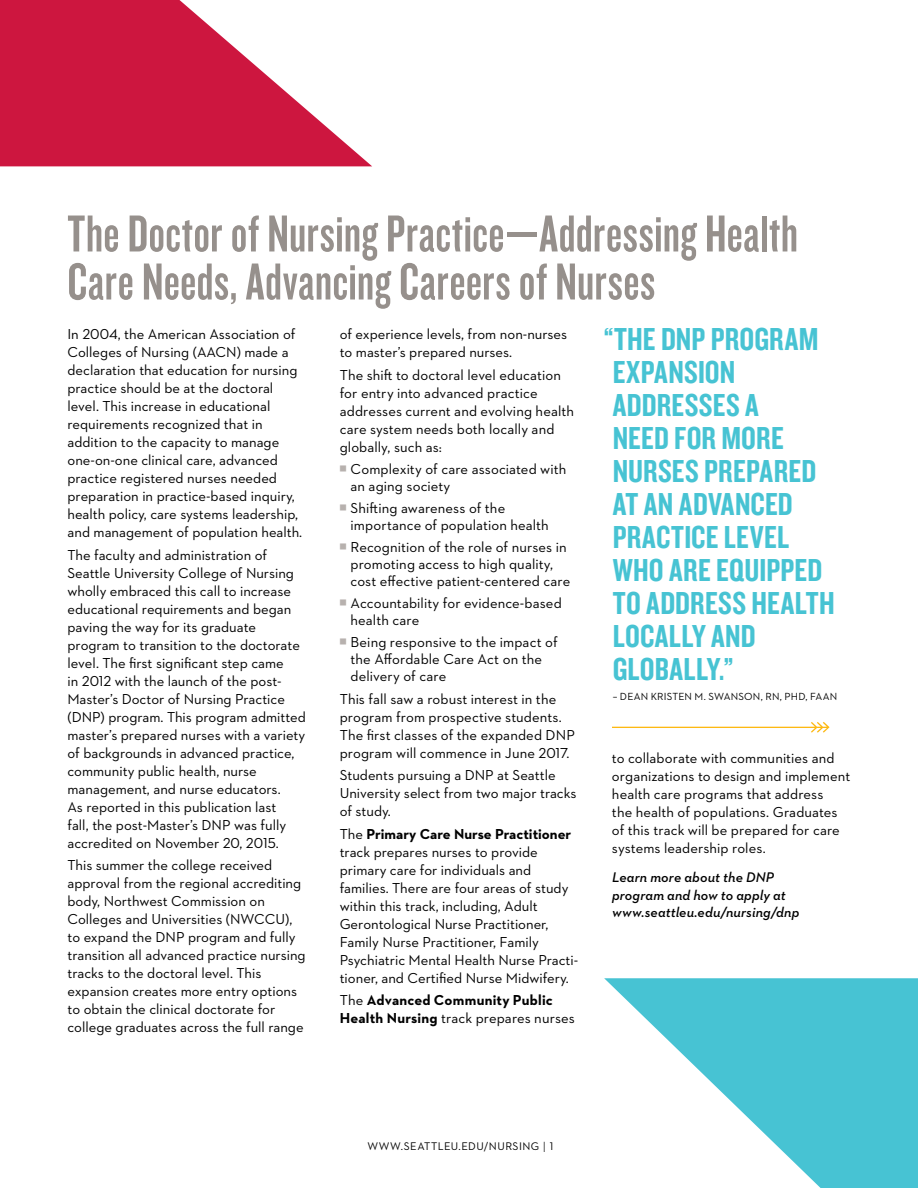
<style>
.page{position:relative;width:918px;height:1188px;background:#fff}
.page>*{position:absolute;margin:0;border:0;box-sizing:border-box;transform-origin:0 0}
.t1{font:54px/48px "Knockout 48 Featherweight";letter-spacing:.01em;color:#96908c}
.t2{font:33px/33px "Knockout 49 Liteweight";letter-spacing:.005em;color:#47c3d3}
.t3{font:14.7px/18px "Neutraface 2 Text";color:#000}
.t4{font:700 14.7px/18px "Neutraface 2 Text";letter-spacing:.015em;color:#000}
.t5{font:italic 600 14.25px/17.2px "Neutraface 2 Text";letter-spacing:.01em;color:#000}
.t6{font:11.25px "Neutraface 2 Text";letter-spacing:.04em;color:#000}
.t7{font:10.5px "Neutraface 2 Text";letter-spacing:.015em;color:#000}
.t8{font:7.5px "Universal Newswith Comm Pi";color:#b7b1ae}
.s1{font-weight:700}
.s2{font-weight:400}
.s3{font-weight:300;font-size:15px}
</style>
<div class="page">
<svg style="left:0;top:0;width:372px;height:166px;fill:#cd163f"></svg>
<svg style="left:612px;top:722px;width:218px;height:11px"></svg>
<svg style="left:604px;top:978px;width:314px;height:210px;fill:#47c3d3"></svg>
<h1 class="t1" style="left:67px;top:208px;width:732px">the doctor of nursing Practice—addressing health<br>Care needs, advancing Careers of nurses</h1>
<p class="t3" style="left:68px;top:325px;width:236px">in 2004, the american association of Colleges of nursing (aaCn) made a declaration that education for nursing practice should be at the doctoral level. this increase in educational requirements recognized that in addition to the capacity to manage one-on-one clinical care, advanced practice registered nurses needed preparation in practice-based inquiry, health policy, care systems leadership, and management of population health.</p>
<p class="t3" style="left:68px;top:546px;width:240px">the faculty and administration of seattle university College of nursing wholly embraced this call to increase educational requirements and began paving the way for its graduate program to transition to the doctorate level. the frst signifcant step came<br>in 2012 with the launch of the post-Master’s doctor of nursing Practice (dnP) program. this program admitted master’s prepared nurses with a variety of backgrounds in advanced practice, community public health, nurse management, and nurse educators.<br>as reported in this publication last<br>fall, the post-Master’s dnP was fully accredited on november 20, 2015.</p>
<p class="t3" style="left:68px;top:856px;width:240px">this summer the college received approval from the regional accrediting body, northwest Commission on Colleges and universities (nwCCu), to expand the dnP program and fully transition all advanced practice nursing tracks to the doctoral level. this expansion creates more entry options to obtain the clinical doctorate for college graduates across the full range</p>
<h1 class="t2" style="left:604px;top:322px;width:232px">“THE DNP PROGRAM<br>EXPANSION<br>ADDRESSES A<br>NEED FOR MORE<br>NURSES PREPARED<br>AT AN ADVANCED<br>PRACTICE LEVEL<br>WHO ARE EQUIPPED<br>TO ADDRESS HEALTH<br>LOCALLY AND<br>GLOBALLY.”</h1>
<p class="t7" style="left:613px;top:690px;width:226px">– dean Kristen M. swanson, rn, Phd, Faan</p>
<p class="t3" style="left:340px;top:325px;width:229px">of experience levels, from non-nurses to master’s prepared nurses.</p>
<p class="t3" style="left:340px;top:365px;width:236px">the shif to doctoral level education for entry into advanced practice addresses current and evolving health care system needs both locally and globally, such as:</p>
<p class="t8" style="left:340px;top:465px;width:8px">M</p>
<p class="t3" style="left:351px;top:459px;width:217px">Complexity of care associated with</p>
<p class="t3" style="left:351px;top:477px;width:101px">an aging society</p>
<p class="t8" style="left:340px;top:504px;width:8px">M</p>
<p class="t3" style="left:351px;top:498px;width:156px">shifing awareness of the</p>
<p class="t3" style="left:351px;top:516px;width:200px">importance of population health</p>
<p class="t8" style="left:340px;top:543px;width:8px">M</p>
<p class="t3" style="left:351px;top:537px;width:218px">recognition of the role of nurses in</p>
<p class="t3" style="left:351px;top:555px;width:204px">promoting access to high quality,</p>
<p class="t3" style="left:351px;top:572px;width:221px">cost efective patient-centered care</p>
<p class="t8" style="left:340px;top:599px;width:8px">M</p>
<p class="t3" style="left:351px;top:594px;width:213px">accountability for evidence-based</p>
<p class="t3" style="left:351px;top:611px;width:70px">health care</p>
<p class="t8" style="left:340px;top:638px;width:8px">M</p>
<p class="t3" style="left:351px;top:633px;width:209px">Being responsive to the impact of</p>
<p class="t3" style="left:351px;top:650px;width:193px">the afordable Care act on the</p>
<p class="t3" style="left:351px;top:667px;width:97px">delivery of care</p>
<p class="t3" style="left:340px;top:690px;width:237px">this fall saw a robust interest in the program from prospective students. the frst classes of the expanded dnP program will commence in June 2017.</p>
<p class="t3" style="left:340px;top:766px;width:238px">students pursuing a dnP at seattle university select from two major tracks of study.</p>
<p class="t3" style="left:340px;top:825px;width:240px">the <span class="s1">Primary Care Nurse Practitioner </span>track prepares nurses to provide primary care for individuals and families. there are four areas of study within this track, including, adult gerontological nurse Practitioner, Family nurse Practitioner, Family Psychiatric Mental health nurse Practi&shy;tioner, and Certifed nurse Midwifery.</p>
<h5 class="t4" style="left:340px;top:991px;width:237px"><span class="s2">the</span> Advanced Community Public<br>Health Nursing <span class="s2">track prepares nurses</span></h5>
<p class="t3" style="left:612px;top:749px;width:240px">to collaborate with communities and organizations to design and implement health care programs that address<br>the health of populations. graduates of this track will be prepared for care systems leadership roles.</p>
<p class="t5" style="left:612px;top:869px;width:189px">Learn more about the DNP program and how to apply at www.seattleu.edu/nursing/dnp</p>
<p class="t6" style="left:367px;top:1139px;width:187px">www.seattleu.edu/nursing <span class="s3">I</span> 1</p>
</div>
